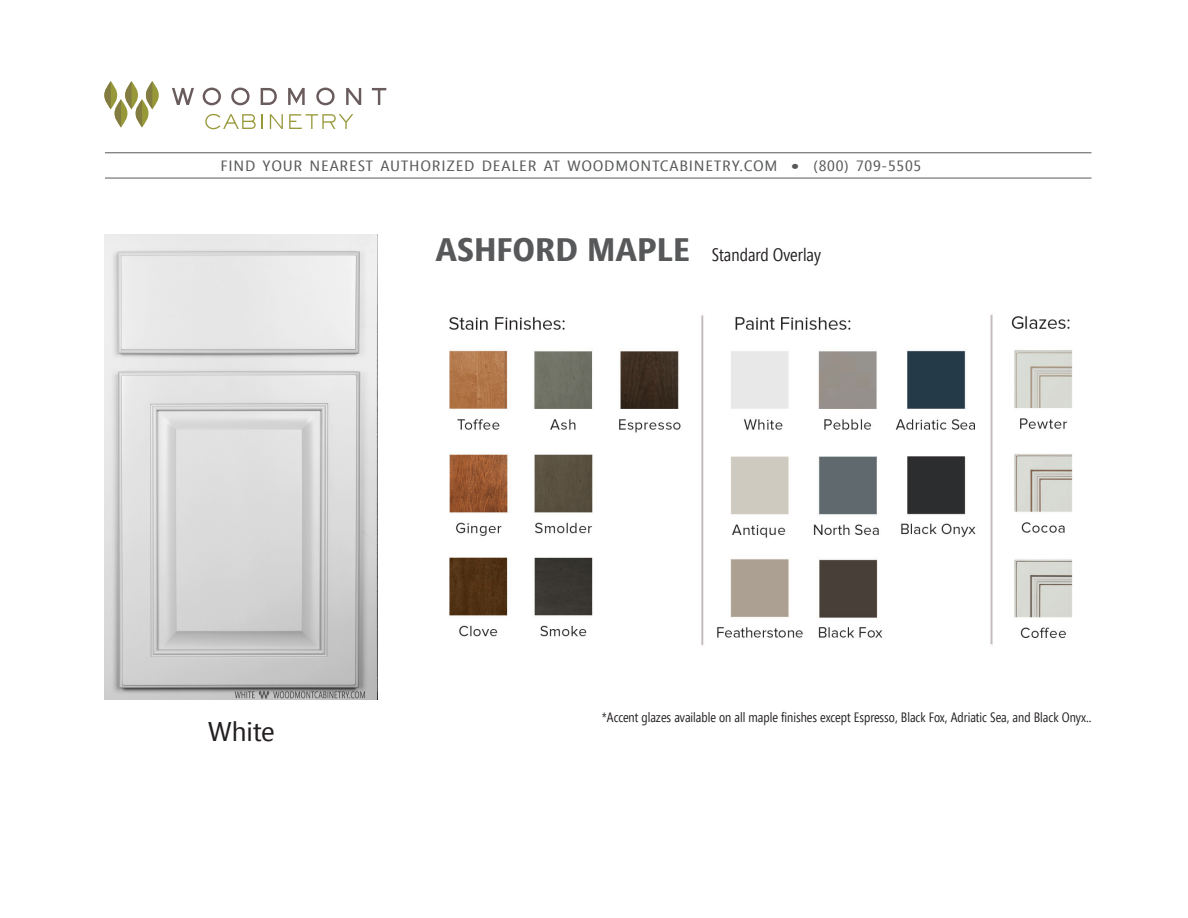
<style>
.page{position:relative;width:1188px;height:918px;background:#fff}
.page>*{position:absolute;margin:0;border:0;box-sizing:border-box;transform-origin:0 0}
.t1{font:27px "Segoe Condensed";color:#231f20;scale:1.2 1}
.t2{font:18px "Segoe Condensed";color:#231f20}
.t3{font:14.85px "Segoe Condensed";letter-spacing:.04em;color:#57585a;scale:1.22 1}
.t4{font:13.5px "Segoe Condensed";color:#231f20}
.s1{font-size:20.25px}
.s2{font-weight:700;font-size:32.4px;color:#57585a}
</style>
<div class="page">
<svg style="left:172px;top:88px;width:22px;height:17px"></svg>
<svg style="left:203px;top:88px;width:18px;height:17px"></svg>
<svg style="left:231px;top:88px;width:19px;height:17px"></svg>
<svg style="left:261px;top:88px;width:16px;height:17px"></svg>
<svg style="left:288px;top:88px;width:17px;height:17px"></svg>
<svg style="left:316px;top:88px;width:19px;height:17px"></svg>
<svg style="left:346px;top:88px;width:15px;height:17px"></svg>
<svg style="left:372px;top:88px;width:14px;height:17px"></svg>
<svg style="left:205px;top:114px;width:51px;height:15px"></svg>
<svg style="left:262px;top:114px;width:1px;height:15px"></svg>
<svg style="left:270px;top:114px;width:13px;height:15px"></svg>
<svg style="left:289px;top:114px;width:64px;height:15px"></svg>
<svg style="left:146px;top:81px;width:13px;height:28px"></svg>
<svg style="left:104px;top:81px;width:48px;height:47px"></svg>
<hr style="left:105px;top:152px;width:986px;height:1px;background:#57585a">
<hr style="left:105px;top:178px;width:986px;height:1px;background:#57585a">
<img style="left:449px;top:315px;width:624px;height:330px">
<img style="left:105px;top:234px;width:273px;height:465px">
<p class="t3" style="left:220px;top:157px;width:576px">FIND YOUR NEAREST AUTHORIZED DEALER AT WOODMONTCABINETRY.COM <span class="s1">•</span> (800) 709-5505</p>
<h2 class="t2" style="left:435px;top:244px;width:387px"><span class="s2">ASHFORD MAPLE</span> Standard Overlay</h2>
<p class="t1" style="left:208px;top:715px;width:57px">White</p>
<p class="t4" style="left:602px;top:709px;width:491px">*Accent glazes available on all maple finishes except Espresso, Black Fox, Adriatic Sea, and Black Onyx..</p>
</div>
